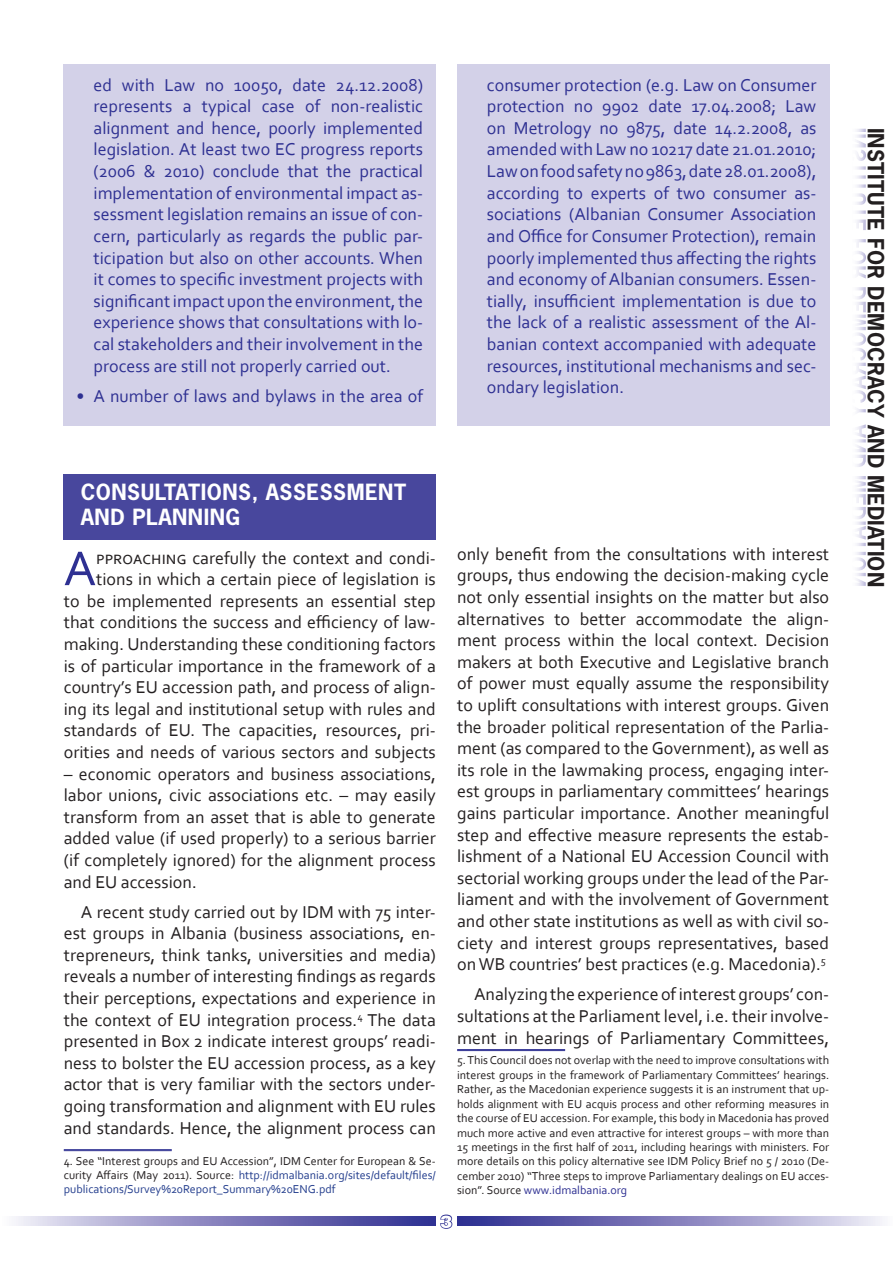
<style>
.page{position:relative;width:893px;height:1263px;background:#fff}
.page>*{position:absolute;margin:0;border:0;box-sizing:border-box;transform-origin:0 0}
.t1{font:51px "Corbel";color:#2e3092}
.t2{font:700 21px/25.2px "News Gothic Std";letter-spacing:.025em;color:#fff}
.t3{font:700 21px "News Gothic Std";letter-spacing:.01em;color:#231f20}
.t4{font:18px/21.6px "Corbel";color:#231f20;text-align:justify}
.t5{font:18px/21.6px "Corbel";color:#2e3092;text-align:justify}
.t6{font:700 18px "Folio BT";color:#fff}
.t7{font:12px/14.4px "Corbel";color:#231f20;text-align:justify}
.s1{color:#253f8e}
.s2{color:#2e3092}
</style>
<div class="page">
<svg style="left:16px;top:1216px;width:420px;height:9px"></svg>
<svg style="left:457px;top:1216px;width:425px;height:9px"></svg>
<svg style="left:440px;top:1214px;width:13px;height:15px"></svg>
<div style="left:64px;top:474px;width:372px;height:65px;background:#48479d"></div>
<div style="left:457px;top:64px;width:372px;height:361px;background:#d3d1e8"></div>
<div style="left:64px;top:64px;width:372px;height:361px;background:#d3d1e8"></div>
<hr style="left:64px;top:1149px;width:108px;height:1px;background:#2e3092">
<hr style="left:64px;top:1150px;width:108px;height:1px;background:#2e3092">
<hr style="left:457px;top:1049px;width:108px;height:1px;background:#2e3092">
<hr style="left:457px;top:1050px;width:108px;height:1px;background:#2e3092">
<p class="t5" style="left:94px;top:73px;width:331px">ed with Law no 10050, date 24.12.2008) represents a typical case of non-realistic alignment and hence, poorly implemented legislation. At least two EC progress reports (2006 &amp; 2010) conclude that the practical implementation of environmental impact as&shy;sessment legislation remains an issue of con&shy;cern, particularly as regards the public par&shy;ticipation but also on other accounts. When it comes to specific investment projects with significant impact upon the environment, the experience shows that consultations with lo&shy;cal stakeholders and their involvement in the process are still not properly carried out.</p>
<p class="t5" style="left:77px;top:384px;width:348px">• A number of laws and bylaws in the area of</p>
<p class="t5" style="left:487px;top:73px;width:331px">consumer protection (e.g. Law on Consumer protection no 9902 date 17.04.2008; Law on Metrology no 9875, date 14.2.2008, as amended with Law no 10217 date 21.01.2010; Law on food safety no 9863, date 28.01.2008), according to experts of two consumer as&shy;sociations (Albanian Consumer Association and Office for Consumer Protection), remain poorly implemented thus affecting the rights and economy of Albanian consumers. Essen&shy;tially, insufficient implementation is due to the lack of a realistic assessment of the Al&shy;banian context accompanied with adequate resources, institutional mechanisms and sec&shy;ondary legislation.</p>
<p class="t2" style="left:81px;top:479px;width:327px">CONSULTATIONS, ASSESSMENT<br>AND PLANNING</p>
<h1 class="t1" style="left:64px;top:537px;width:34px">A</h1>
<p class="t4" style="left:64px;top:546px;width:374px;text-align:right">pproaching carefully the context and condi&shy;tions in which a certain piece of legislation is<br>to be implemented represents an essential step that conditions the success and efficiency of law&shy;making. Understanding these conditioning factors is of particular importance in the framework of a country’s EU accession path, and process of align&shy;ing its legal and institutional setup with rules and standards of EU. The capacities, resources, pri&shy;orities and needs of various sectors and subjects</p>
<p class="t4" style="left:64px;top:762px;width:374px">– economic operators and business associations, labor unions, civic associations etc. – may easily transform from an asset that is able to generate added value (if used properly) to a serious barrier (if completely ignored) for the alignment process and EU accession.</p>
<p class="t4" style="left:64px;top:900px;width:374px;text-indent:17px">A recent study carried out by IDM with 75 inter&shy;est groups in Albania (business associations, en&shy;trepreneurs, think tanks, universities and media) reveals a number of interesting findings as regards their perceptions, expectations and experience in the context of EU integration process.<sup>4</sup> The data presented in Box 2 indicate interest groups’ readi&shy;ness to bolster the EU accession process, as a key actor that is very familiar with the sectors under&shy;going transformation and alignment with EU rules and standards. Hence, the alignment process can</p>
<p class="t7" style="left:64px;top:1153px;width:374px">4. See “Interest groups and EU Accession”, IDM Center for European &amp; Se&shy;curity Affairs (May 2011). Source: <span class="s1">http://idmalbania.org/sites/default/files/ publications/Survey%20Report_Summary%20ENG.pdf</span></p>
<p class="t4" style="left:457px;top:543px;width:374px">only benefit from the consultations with interest groups, thus endowing the decision-making cycle not only essential insights on the matter but also alternatives to better accommodate the align&shy;ment process within the local context. Decision makers at both Executive and Legislative branch of power must equally assume the responsibility to uplift consultations with interest groups. Given the broader political representation of the Parlia&shy;ment (as compared to the Government), as well as its role in the lawmaking process, engaging inter&shy;est groups in parliamentary committees’ hearings gains particular importance. Another meaningful step and effective measure represents the estab&shy;lishment of a National EU Accession Council with sectorial working groups under the lead of the Par&shy;liament and with the involvement of Government and other state institutions as well as with civil so&shy;ciety and interest groups representatives, based on WB countries’ best practices (e.g. Macedonia).<sup>5</sup></p>
<p class="t4" style="left:457px;top:983px;width:374px;text-indent:17px">Analyzing the experience of interest groups’ con&shy;sultations at the Parliament level, i.e. their involve&shy;ment in hearings of Parliamentary Committees,</p>
<p class="t7" style="left:457px;top:1053px;width:374px">5. This Council does not overlap with the need to improve consultations with interest groups in the framework of Parliamentary Committees’ hearings.<br>Rather, as the Macedonian experience suggests it is an instrument that up&shy;holds alignment with EU acquis process and other reforming measures in the course of EU accession. For example, this body in Macedonia has proved much more active and even attractive for interest groups – with more than 15 meetings in the first half of 2011, including hearings with ministers. For more details on this policy alternative see IDM Policy Brief no 5 / 2010 (De&shy;cember 2010) “Three steps to improve Parliamentary dealings on EU acces&shy;sion”. Source <span class="s2">www.idmalbania.org</span></p>
<p class="t6" style="left:440px;top:1210px;width:13px">3</p>
<p class="t3" style="left:890px;top:128px;width:461px;rotate:90deg">INSTITUTE FOR DEMOCRACY AND MEDIATION</p>
</div>
